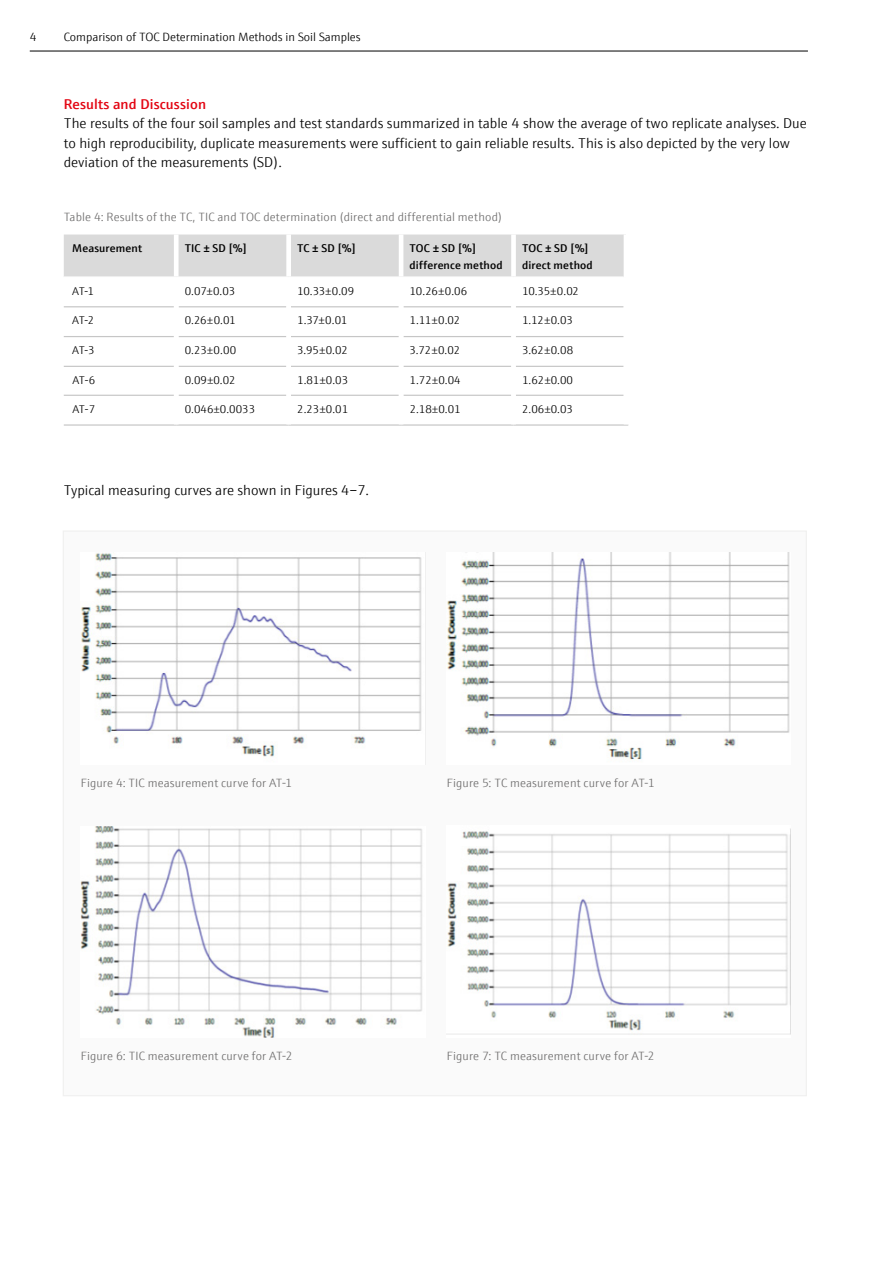
<style>
.page{position:relative;width:893px;height:1263px;background:#fff}
.page>*{position:absolute;margin:0;border:0;box-sizing:border-box;transform-origin:0 0}
.t1{font:300 14.25px/19.5px "E+H Sans";color:#000}
.t2{font:600 14.25px "E+H Sans";letter-spacing:.01em;color:#e30613}
.t3{font:300 12px "E+H Sans";letter-spacing:.01em;color:#706f6f}
.t4{font:300 12px "E+H Sans";color:#000}
.t5{font:300 11.25px "E+H Sans";letter-spacing:-.01em;color:#000}
.t6{font:600 11.25px/16.5px "E+H Sans";letter-spacing:.015em;color:#000}
</style>
<div class="page">
<div style="left:63px;top:530px;width:744px;height:566px;background:#fafafa"></div>
<img style="left:81px;top:553px;width:340px;height:204px">
<img style="left:447px;top:553px;width:343px;height:207px">
<img style="left:81px;top:826px;width:341px;height:211px">
<div style="left:64px;top:234px;width:560px;height:42px;background:#dadada"></div>
<div style="left:174px;top:234px;width:5px;height:42px;background:#fff"></div>
<div style="left:286px;top:234px;width:5px;height:42px;background:#fff"></div>
<hr style="left:399px;top:234px;width:4px;height:42px;background:#fff">
<div style="left:511px;top:234px;width:5px;height:42px;background:#fff"></div>
<hr style="left:64px;top:306px;width:110px;height:1px;background:#c6c6c6">
<hr style="left:179px;top:306px;width:107px;height:1px;background:#c6c6c6">
<hr style="left:291px;top:306px;width:108px;height:1px;background:#c6c6c6">
<hr style="left:403px;top:306px;width:108px;height:1px;background:#c6c6c6">
<hr style="left:516px;top:306px;width:108px;height:1px;background:#c6c6c6">
<hr style="left:64px;top:336px;width:110px;height:1px;background:#c6c6c6">
<hr style="left:179px;top:336px;width:107px;height:1px;background:#c6c6c6">
<hr style="left:291px;top:336px;width:108px;height:1px;background:#c6c6c6">
<hr style="left:403px;top:336px;width:108px;height:1px;background:#c6c6c6">
<hr style="left:516px;top:336px;width:108px;height:1px;background:#c6c6c6">
<hr style="left:64px;top:366px;width:110px;height:1px;background:#c6c6c6">
<hr style="left:179px;top:366px;width:107px;height:1px;background:#c6c6c6">
<hr style="left:291px;top:366px;width:108px;height:1px;background:#c6c6c6">
<hr style="left:403px;top:366px;width:108px;height:1px;background:#c6c6c6">
<hr style="left:516px;top:366px;width:108px;height:1px;background:#c6c6c6">
<hr style="left:64px;top:395px;width:110px;height:1px;background:#c6c6c6">
<hr style="left:179px;top:395px;width:107px;height:1px;background:#c6c6c6">
<hr style="left:291px;top:395px;width:108px;height:1px;background:#c6c6c6">
<hr style="left:403px;top:395px;width:108px;height:1px;background:#c6c6c6">
<hr style="left:516px;top:395px;width:108px;height:1px;background:#c6c6c6">
<hr style="left:64px;top:424px;width:112px;height:2px;background:#c6c6c6">
<hr style="left:176px;top:424px;width:113px;height:2px;background:#c6c6c6">
<hr style="left:289px;top:424px;width:112px;height:2px;background:#c6c6c6">
<hr style="left:401px;top:424px;width:113px;height:2px;background:#c6c6c6">
<hr style="left:514px;top:424px;width:114px;height:2px;background:#c6c6c6">
<img style="left:447px;top:831px;width:341px;height:204px">
<hr style="left:30px;top:51px;width:778px;height:1px;background:#000">
<p class="t4" style="left:30px;top:29px;width:8px">4</p>
<p class="t4" style="left:64px;top:29px;width:298px">Comparison of TOC Determination Methods in Soil Samples</p>
<p class="t2" style="left:64px;top:93px;width:144px">Results and Discussion</p>
<p class="t1" style="left:64px;top:113px;width:744px">The results of the four soil samples and test standards summarized in table 4 show the average of two replicate analyses. Due to high reproducibility, duplicate measurements were sufficient to gain reliable results. This is also depicted by the very low deviation of the measurements (SD).</p>
<p class="t3" style="left:64px;top:208px;width:440px">Table 4: Results of the TC, TIC and TOC determination (direct and differential method)</p>
<p class="t6" style="left:72px;top:239px;width:71px">Measurement</p>
<p class="t6" style="left:185px;top:239px;width:64px">TIC ± SD [%]</p>
<p class="t6" style="left:297px;top:239px;width:60px">TC ± SD [%]</p>
<p class="t6" style="left:410px;top:239px;width:95px">TOC ± SD [%] difference method</p>
<p class="t6" style="left:522px;top:239px;width:72px">TOC ± SD [%] direct method</p>
<p class="t5" style="left:72px;top:282px;width:23px">AT-1</p>
<p class="t5" style="left:185px;top:282px;width:52px">0.07±0.03</p>
<p class="t5" style="left:297px;top:282px;width:59px">10.33±0.09</p>
<p class="t5" style="left:410px;top:282px;width:59px">10.26±0.06</p>
<p class="t5" style="left:522px;top:282px;width:59px">10.35±0.02</p>
<p class="t5" style="left:72px;top:312px;width:24px">AT-2</p>
<p class="t5" style="left:185px;top:312px;width:52px">0.26±0.01</p>
<p class="t5" style="left:297px;top:312px;width:52px">1.37±0.01</p>
<p class="t5" style="left:410px;top:312px;width:52px">1.11±0.02</p>
<p class="t5" style="left:522px;top:312px;width:52px">1.12±0.03</p>
<p class="t5" style="left:72px;top:342px;width:24px">AT-3</p>
<p class="t5" style="left:185px;top:342px;width:53px">0.23±0.00</p>
<p class="t5" style="left:297px;top:342px;width:52px">3.95±0.02</p>
<p class="t5" style="left:410px;top:342px;width:52px">3.72±0.02</p>
<p class="t5" style="left:522px;top:342px;width:53px">3.62±0.08</p>
<p class="t5" style="left:72px;top:372px;width:25px">AT-6</p>
<p class="t5" style="left:185px;top:372px;width:52px">0.09±0.02</p>
<p class="t5" style="left:297px;top:372px;width:52px">1.81±0.03</p>
<p class="t5" style="left:410px;top:372px;width:52px">1.72±0.04</p>
<p class="t5" style="left:522px;top:372px;width:52px">1.62±0.00</p>
<p class="t5" style="left:72px;top:401px;width:25px">AT-7</p>
<p class="t5" style="left:185px;top:401px;width:72px">0.046±0.0033</p>
<p class="t5" style="left:297px;top:401px;width:52px">2.23±0.01</p>
<p class="t5" style="left:410px;top:401px;width:52px">2.18±0.01</p>
<p class="t5" style="left:522px;top:401px;width:52px">2.06±0.03</p>
<p class="t1" style="left:64px;top:479px;width:307px">Typical measuring curves are shown in Figures 4–7.</p>
<p class="t3" style="left:81px;top:774px;width:213px">Figure 4: TIC measurement curve for AT-1</p>
<p class="t3" style="left:447px;top:774px;width:209px">Figure 5: TC measurement curve for AT-1</p>
<p class="t3" style="left:81px;top:1047px;width:213px">Figure 6: TIC measurement curve for AT-2</p>
<p class="t3" style="left:447px;top:1047px;width:210px">Figure 7: TC measurement curve for AT-2</p>
</div>
